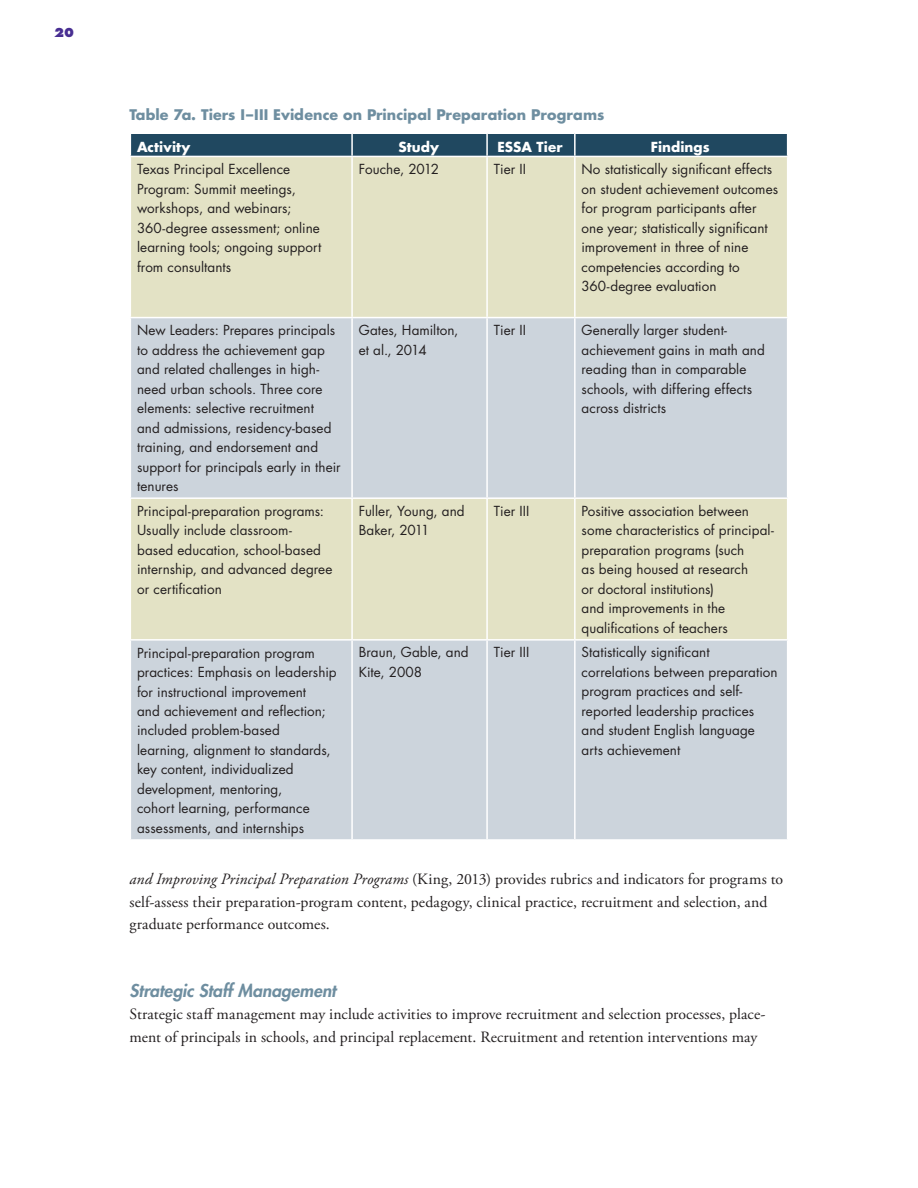
<style>
.page{position:relative;width:918px;height:1188px;background:#fff}
.page>*{position:absolute;margin:0;border:0;box-sizing:border-box;transform-origin:0 0}
.t1{font:italic 800 17.25px "Futura Std";color:#6e8ea0}
.t2{font:15.75px/22.5px "Adobe Garamond Pro";letter-spacing:.005em;color:#231f20}
.t3{font:700 14.25px "Futura Std";letter-spacing:.005em;color:#6e8ea0}
.t4{font:13.5px/19.5px "Futura Std";letter-spacing:.005em;color:#231f20}
.t5{font:700 13.5px "Futura Std";letter-spacing:.005em;color:#fff}
.t6{font:800 12px "Futura Std";color:#482e92}
.s1{font-style:italic}
</style>
<div class="page">
<div style="left:131px;top:157px;width:656px;height:160px;background:#e3e2c5"></div>
<svg style="left:131px;top:318px;width:656px;height:521px;background:#d2d7d5"></svg>
<svg style="left:130px;top:133px;width:658px;height:23px;background:#2e546a"></svg>
<hr style="left:351px;top:157px;width:2px;height:160px;background:#fff">
<hr style="left:486px;top:157px;width:2px;height:160px;background:#fff">
<hr style="left:574px;top:157px;width:2px;height:160px;background:#fff">
<hr style="left:351px;top:318px;width:2px;height:179px;background:#fff">
<hr style="left:486px;top:318px;width:2px;height:179px;background:#fff">
<hr style="left:574px;top:318px;width:2px;height:179px;background:#fff">
<hr style="left:130px;top:497px;width:222px;height:2px;background:#fff">
<hr style="left:352px;top:497px;width:135px;height:2px;background:#fff">
<hr style="left:351px;top:499px;width:2px;height:140px;background:#fff">
<hr style="left:487px;top:497px;width:88px;height:2px;background:#fff">
<hr style="left:486px;top:499px;width:2px;height:140px;background:#fff">
<hr style="left:575px;top:497px;width:213px;height:2px;background:#fff">
<hr style="left:574px;top:499px;width:2px;height:140px;background:#fff">
<hr style="left:130px;top:639px;width:222px;height:2px;background:#fff">
<hr style="left:352px;top:639px;width:135px;height:2px;background:#fff">
<hr style="left:351px;top:641px;width:2px;height:198px;background:#fff">
<hr style="left:487px;top:639px;width:88px;height:2px;background:#fff">
<hr style="left:486px;top:641px;width:2px;height:198px;background:#fff">
<hr style="left:575px;top:639px;width:213px;height:2px;background:#fff">
<hr style="left:574px;top:641px;width:2px;height:198px;background:#fff">
<p class="t6" style="left:54px;top:25px;width:22px">20</p>
<p class="t3" style="left:130px;top:105px;width:476px">Table 7a. Tiers I–III Evidence on Principal Preparation Programs</p>
<p class="t5" style="left:137px;top:138px;width:55px">Activity</p>
<p class="t5" style="left:398px;top:138px;width:42px">Study</p>
<p class="t5" style="left:498px;top:138px;width:66px">ESSA Tier</p>
<p class="t5" style="left:651px;top:138px;width:60px">Findings</p>
<p class="t4" style="left:137px;top:160px;width:186px">Texas Principal Excellence<br>Program: Summit meetings, workshops, and webinars;<br>360-degree assessment; online learning tools; ongoing support from consultants</p>
<p class="t4" style="left:359px;top:160px;width:82px">Fouche, 2012</p>
<p class="t4" style="left:494px;top:160px;width:34px">Tier II</p>
<p class="t4" style="left:582px;top:160px;width:198px">No statistically significant effects on student achievement outcomes for program participants after one year; statistically significant improvement in three of nine competencies according to<br>360-degree evaluation</p>
<p class="t4" style="left:137px;top:321px;width:205px">New Leaders: Prepares principals to address the achievement gap and related challenges in high&shy;need urban schools. Three core elements: selective recruitment<br>and admissions, residency-based training, and endorsement and support for principals early in their tenures</p>
<p class="t4" style="left:359px;top:321px;width:101px">Gates, Hamilton, et al., 2014</p>
<p class="t4" style="left:494px;top:321px;width:34px">Tier II</p>
<p class="t4" style="left:582px;top:321px;width:185px">Generally larger student&shy;achievement gains in math and reading than in comparable schools, with differing effects across districts</p>
<p class="t4" style="left:137px;top:501px;width:197px">Principal-preparation programs:<br>Usually include classroom-<br>based education, school-based internship, and advanced degree or certification</p>
<p class="t4" style="left:359px;top:501px;width:107px">Fuller, Young, and<br>Baker, 2011</p>
<p class="t4" style="left:494px;top:501px;width:37px">Tier III</p>
<p class="t4" style="left:582px;top:501px;width:194px">Positive association between some characteristics of principal&shy;preparation programs (such<br>as being housed at research<br>or doctoral institutions)<br>and improvements in the qualifications of teachers</p>
<p class="t4" style="left:137px;top:643px;width:201px">Principal-preparation program practices: Emphasis on leadership for instructional improvement<br>and achievement and reflection; included problem-based<br>learning, alignment to standards, key content, individualized development, mentoring,<br>cohort learning, performance assessments, and internships</p>
<p class="t4" style="left:359px;top:643px;width:111px">Braun, Gable, and<br>Kite, 2008</p>
<p class="t4" style="left:494px;top:643px;width:37px">Tier III</p>
<p class="t4" style="left:582px;top:643px;width:198px">Statistically significant correlations between preparation program practices and self&shy;reported leadership practices and student English language arts achievement</p>
<p class="t2" style="left:130px;top:868px;width:655px"><span class="s1">and Improving Principal Preparation Programs</span> (King, 2013) provides rubrics and indicators for programs to self-assess their preparation-program content, pedagogy, clinical practice, recruitment and selection, and graduate performance outcomes.</p>
<p class="t1" style="left:130px;top:979px;width:208px">Strategic Staff Management</p>
<p class="t2" style="left:130px;top:1003px;width:637px">Strategic staff management may include activities to improve recruitment and selection processes, place&shy;ment of principals in schools, and principal replacement. Recruitment and retention interventions may</p>
</div>
